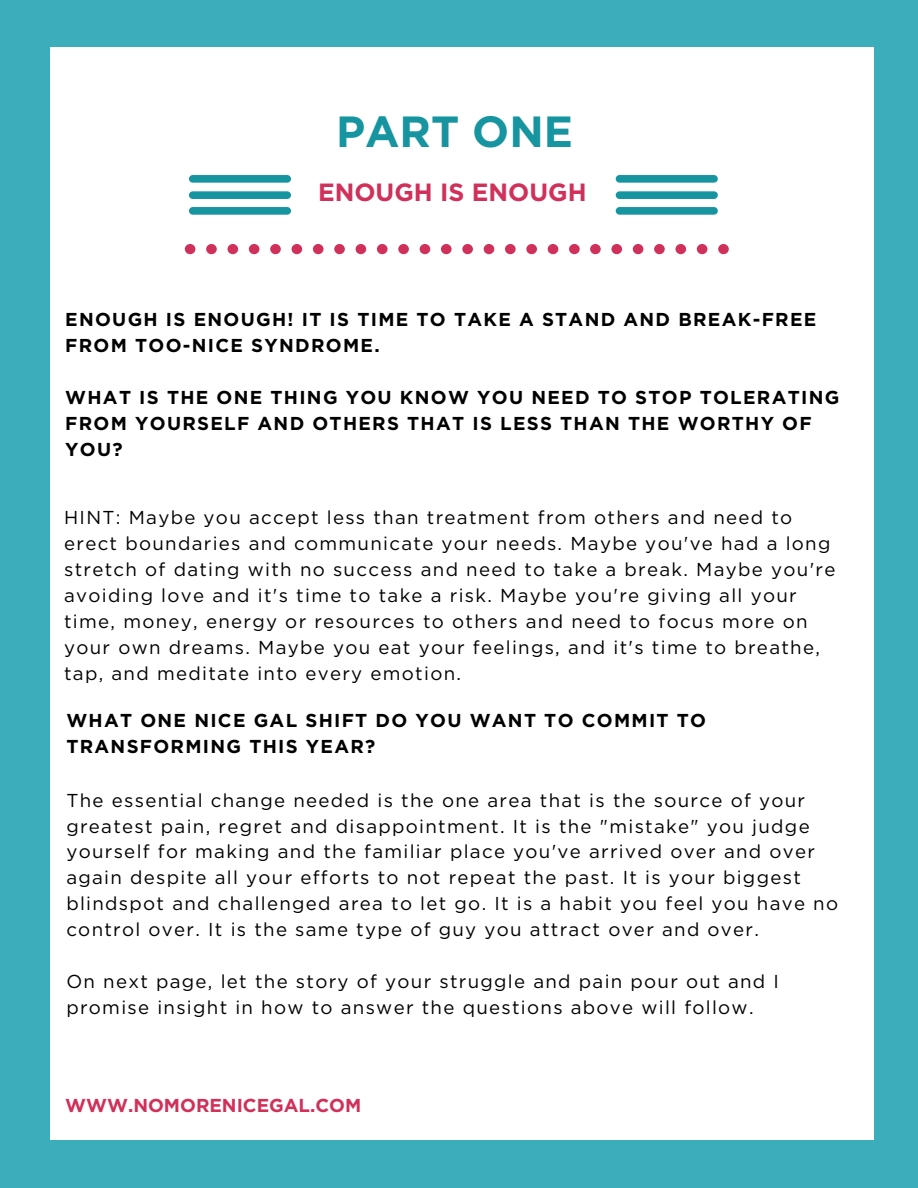
<style>
.page{position:relative;width:918px;height:1188px;background:#3cadbb}
.page>*{position:absolute;margin:0;border:0;box-sizing:border-box;transform-origin:0 0}
.t1{font:700 43.65px "Gotham";color:#1694a0}
.t2{font:700 24.9px "Gotham";color:#d0305a}
.t3{font:18.75px/25.8px "Gotham HTF";letter-spacing:.07em;color:#000}
.t4{font:700 18.75px/25.8px "Gotham";letter-spacing:.07em;color:#000}
.t5{font:700 18.75px "Gotham";color:#d0305a}
</style>
<div class="page">
<div style="left:51px;top:47px;width:823px;height:1093px;background:#fff"></div>
<div style="left:292px;top:244px;width:10px;height:10px;background:#d0305a;border-radius:50%"></div>
<div style="left:313px;top:244px;width:11px;height:10px;background:#d0305a;border-radius:50%"></div>
<div style="left:270px;top:244px;width:11px;height:10px;background:#d0305a;border-radius:50%"></div>
<div style="left:356px;top:244px;width:10px;height:10px;background:#d0305a;border-radius:50%"></div>
<svg style="left:185px;top:244px;width:10px;height:10px"></svg>
<div style="left:377px;top:244px;width:11px;height:10px;background:#d0305a;border-radius:50%"></div>
<div style="left:206px;top:244px;width:11px;height:10px;background:#d0305a;border-radius:50%"></div>
<div style="left:228px;top:244px;width:10px;height:10px;background:#d0305a;border-radius:50%"></div>
<div style="left:249px;top:244px;width:10px;height:10px;background:#d0305a;border-radius:50%"></div>
<div style="left:334px;top:244px;width:11px;height:10px;background:#d0305a;border-radius:50%"></div>
<div style="left:505px;top:244px;width:11px;height:10px;background:#d0305a;border-radius:50%"></div>
<div style="left:526px;top:244px;width:11px;height:10px;background:#d0305a;border-radius:50%"></div>
<div style="left:548px;top:244px;width:10px;height:10px;background:#d0305a;border-radius:50%"></div>
<div style="left:569px;top:244px;width:11px;height:10px;background:#d0305a;border-radius:50%"></div>
<div style="left:484px;top:244px;width:10px;height:10px;background:#d0305a;border-radius:50%"></div>
<div style="left:420px;top:244px;width:10px;height:10px;background:#d0305a;border-radius:50%"></div>
<div style="left:441px;top:244px;width:11px;height:10px;background:#d0305a;border-radius:50%"></div>
<div style="left:398px;top:244px;width:11px;height:10px;background:#d0305a;border-radius:50%"></div>
<div style="left:462px;top:244px;width:11px;height:10px;background:#d0305a;border-radius:50%"></div>
<div style="left:697px;top:244px;width:10px;height:10px;background:#d0305a;border-radius:50%"></div>
<div style="left:718px;top:244px;width:11px;height:10px;background:#d0305a;border-radius:50%"></div>
<div style="left:675px;top:244px;width:11px;height:10px;background:#d0305a;border-radius:50%"></div>
<svg style="left:590px;top:244px;width:11px;height:10px"></svg>
<div style="left:611px;top:244px;width:11px;height:10px;background:#d0305a;border-radius:50%"></div>
<div style="left:633px;top:244px;width:10px;height:10px;background:#d0305a;border-radius:50%"></div>
<div style="left:654px;top:244px;width:11px;height:10px;background:#d0305a;border-radius:50%"></div>
<div style="left:189px;top:207px;width:102px;height:8px;background:#1694a0;border-radius:4px"></div>
<div style="left:189px;top:191px;width:102px;height:8px;background:#1694a0;border-radius:4px"></div>
<div style="left:189px;top:175px;width:102px;height:8px;background:#1694a0;border-radius:4px"></div>
<div style="left:616px;top:191px;width:102px;height:8px;background:#1694a0;border-radius:4px"></div>
<div style="left:616px;top:207px;width:102px;height:8px;background:#1694a0;border-radius:4px"></div>
<div style="left:616px;top:175px;width:102px;height:8px;background:#1694a0;border-radius:4px"></div>
<h1 class="t1" style="left:336px;top:112px;width:238px">PART ONE</h1>
<h2 class="t2" style="left:318px;top:181px;width:270px">ENOUGH IS ENOUGH</h2>
<p class="t4" style="left:65px;top:308px;width:753px">ENOUGH IS ENOUGH! IT IS TIME TO TAKE A STAND AND BREAK-FREE<br>FROM TOO-NICE SYNDROME.</p>
<p class="t4" style="left:65px;top:385px;width:776px">WHAT IS THE ONE THING YOU KNOW YOU NEED TO STOP TOLERATING<br>FROM YOURSELF AND OTHERS THAT IS LESS THAN THE WORTHY OF<br>YOU?</p>
<p class="t3" style="left:64px;top:504px;width:773px">HINT: Maybe you accept less than treatment from others and need to erect boundaries and communicate your needs. Maybe you've had a long stretch of dating with no success and need to take a break. Maybe you're avoiding love and it's time to take a risk. Maybe you're giving all your time, money, energy or resources to others and need to focus more on your own dreams. Maybe you eat your feelings, and it's time to breathe, tap, and meditate into every emotion.</p>
<p class="t4" style="left:66px;top:708px;width:641px">WHAT ONE NICE GAL SHIFT DO YOU WANT TO COMMIT TO<br>TRANSFORMING THIS YEAR?</p>
<p class="t3" style="left:66px;top:787px;width:773px">The essential change needed is the one area that is the source of your greatest pain, regret and disappointment. It is the "mistake" you judge yourself for making and the familiar place you've arrived over and over again despite all your efforts to not repeat the past. It is your biggest blindspot and challenged area to let go. It is a habit you feel you have no control over. It is the same type of guy you attract over and over.</p>
<p class="t3" style="left:66px;top:968px;width:714px">On next page, let the story of your struggle and pain pour out and I promise insight in how to answer the questions above will follow.</p>
<p class="t5" style="left:65px;top:1096px;width:298px">WWW.NOMORENICEGAL.COM</p>
</div>
